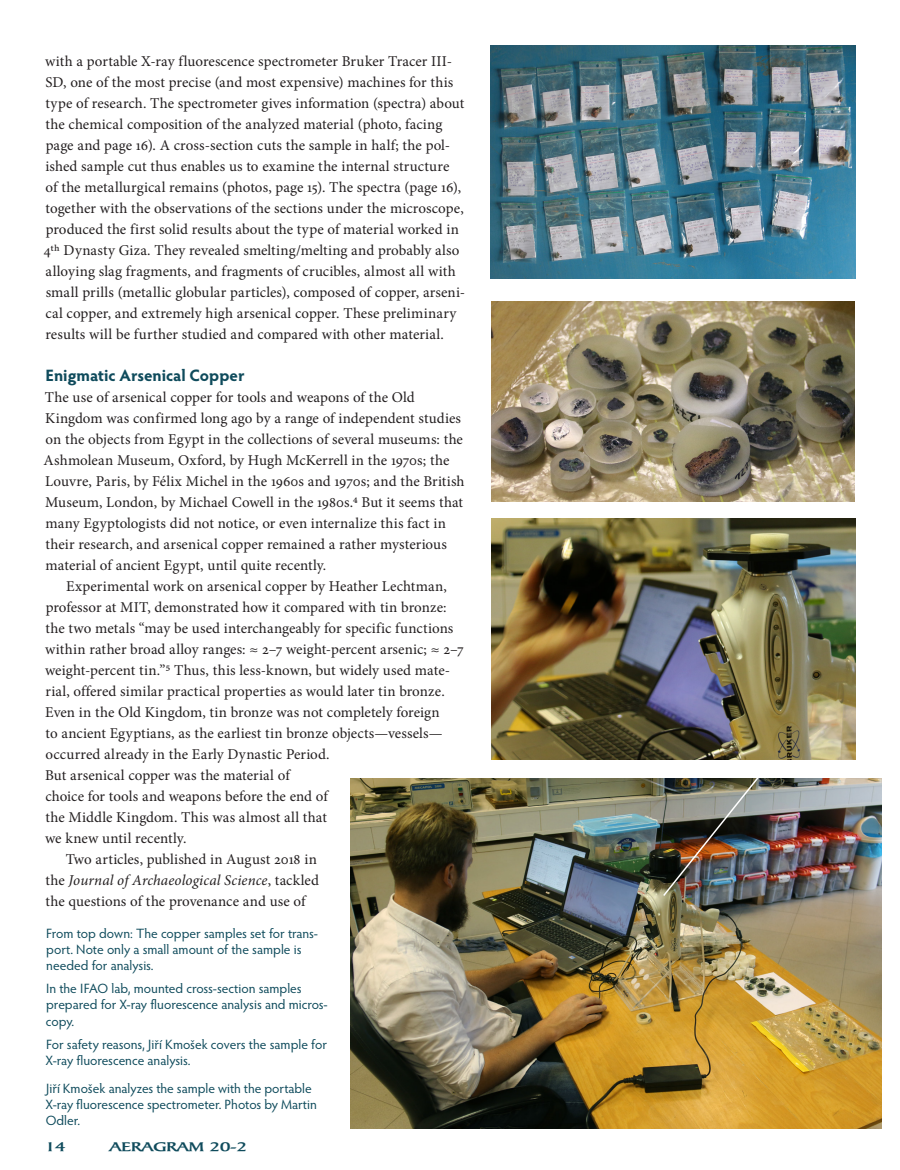
<style>
.page{position:relative;width:900px;height:1170px;background:#fff}
.page>*{position:absolute;margin:0;border:0;box-sizing:border-box;transform-origin:0 0}
.Body_head{font:700 16.5px "Hypatia Sans Pro";color:#0f4b5c}
.Body_1st_para{font:15px/21px "Minion Pro";letter-spacing:.01em;color:#231f20}
.Body_text{font:15px/21px "Minion Pro";letter-spacing:.01em;color:#231f20}
.t1{font:13.5px/16.2px "Hypatia Sans Pro";letter-spacing:-.005em;color:#0f4b5c}
.t2{font:700 13.5px "Barrett Extended";color:#0f4b5c}
.s1{font-style:italic}
</style>
<div class="page">
<img style="left:490px;top:45px;width:365px;height:234px">
<img style="left:350px;top:778px;width:532px;height:351px">
<img style="left:491px;top:302px;width:364px;height:199px">
<img style="left:491px;top:518px;width:364px;height:242px">
<img style="left:662px;top:758px;width:112px;height:140px">
<p class="Body_1st_para" style="left:43px;top:51px;width:423px">with a portable X-ray fluorescence spectrometer Bruker Tracer III-SD, one of the most precise (and most expensive) machines for this type of research. The spectrometer gives information (spectra) about the chemical composition of the analyzed material (photo, facing page and page 16). A cross-section cuts the sample in half; the pol&shy;ished sample cut thus enables us to examine the internal structure<br>of the metallurgical remains (photos, page 15). The spectra (page 16), together with the observations of the sections under the microscope, produced the first solid results about the type of material worked in 4th Dynasty Giza. They revealed smelting/melting and probably also alloying slag fragments, and fragments of crucibles, almost all with small prills (metallic globular particles), composed of copper, arseni&shy;cal copper, and extremely high arsenical copper. These preliminary results will be further studied and compared with other material.</p>
<p class="Body_head" style="left:46px;top:364px;width:200px">Enigmatic Arsenical Copper</p>
<p class="Body_1st_para" style="left:44px;top:387px;width:423px">The use of arsenical copper for tools and weapons of the Old Kingdom was confirmed long ago by a range of independent studies on the objects from Egypt in the collections of several museums: the Ashmolean Museum, Oxford, by Hugh McKerrell in the 1970s; the Louvre, Paris, by Félix Michel in the 1960s and 1970s; and the British Museum, London, by Michael Cowell in the 1980s.4 But it seems that many Egyptologists did not notice, or even internalize this fact in their research, and arsenical copper remained a rather mysterious material of ancient Egypt, until quite recently.</p>
<p class="Body_text" style="left:45px;top:576px;width:420px;text-indent:21px">Experimental work on arsenical copper by Heather Lechtman, professor at MIT, demonstrated how it compared with tin bronze: the two metals “may be used interchangeably for specific functions within rather broad alloy ranges: ≈ 2–7 weight-percent arsenic; ≈ 2–7 weight-percent tin.”5 Thus, this less-known, but widely used mate&shy;rial, offered similar practical properties as would later tin bronze.<br>Even in the Old Kingdom, tin bronze was not completely foreign<br>to ancient Egyptians, as the earliest tin bronze objects—vessels— occurred already in the Early Dynastic Period.<br>But arsenical copper was the material of<br>choice for tools and weapons before the end of<br>the Middle Kingdom. This was almost all that<br>we knew until recently.</p>
<p class="Body_text" style="left:46px;top:849px;width:275px;text-indent:20px">Two articles, published in August 2018 in the <span class="s1">Journal of Archaeological Science</span>, tackled the questions of the provenance and use of</p>
<p class="t1" style="left:46px;top:925px;width:273px">From top down: The copper samples set for trans&shy;port. Note only a small amount of the sample is needed for analysis.</p>
<p class="t1" style="left:46px;top:980px;width:284px">In the IFAO lab, mounted cross-section samples prepared for X-ray fluorescence analysis and micros&shy;copy.</p>
<p class="t1" style="left:46px;top:1036px;width:283px">For safety reasons, Jiří Kmošek covers the sample for<br>X-ray fluorescence analysis.</p>
<p class="t1" style="left:46px;top:1080px;width:273px">Jiří Kmošek analyzes the sample with the portable<br>X-ray fluorescence spectrometer. Photos by Martin<br>Odler.</p>
<p class="t2" style="left:45px;top:1138px;width:22px">14</p>
<p class="t2" style="left:110px;top:1138px;width:139px">AERAGRAM 20-2</p>
</div>
